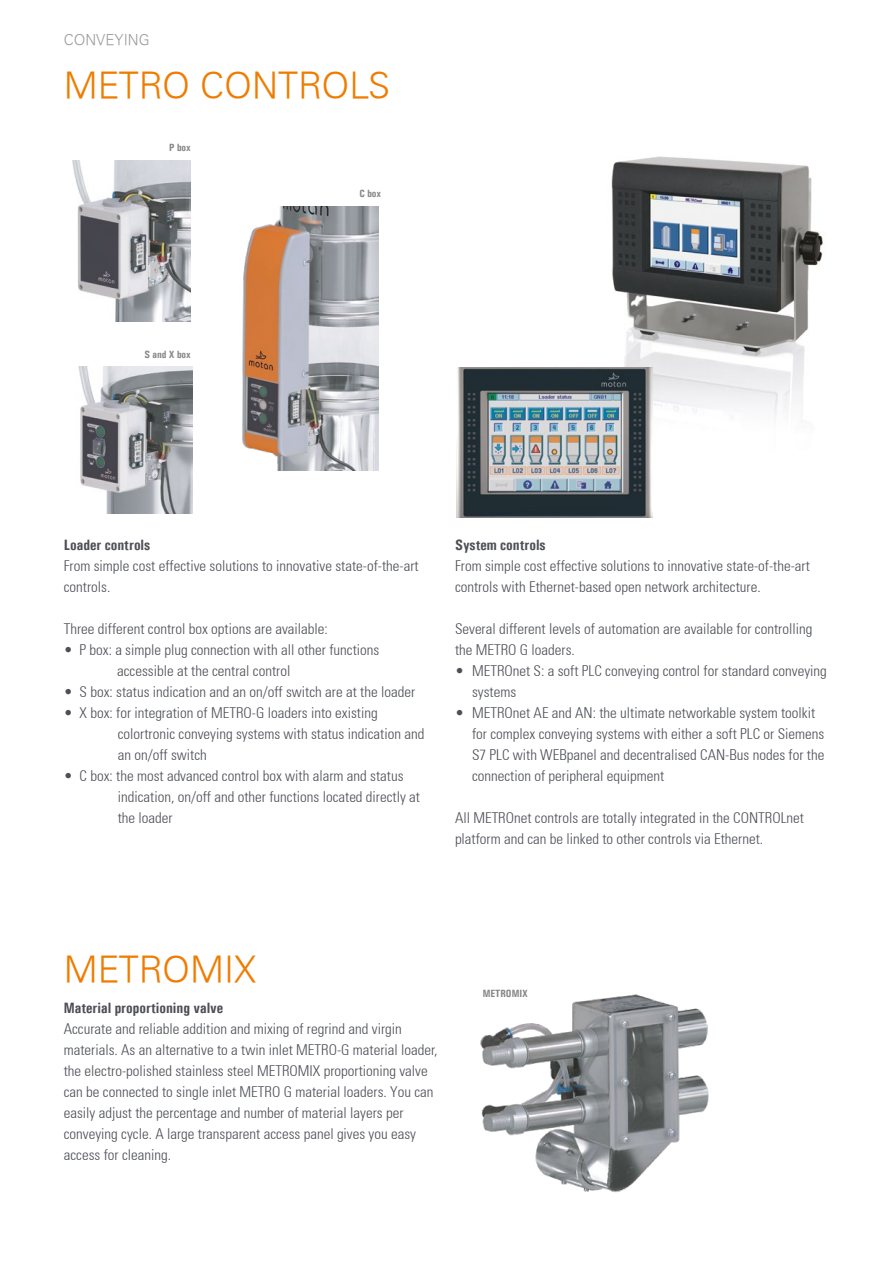
<style>
.page{position:relative;width:893px;height:1263px;background:#fff}
.page>*{position:absolute;margin:0;border:0;box-sizing:border-box;transform-origin:0 0}
.t1{font:300 36px "Univers";color:#ef7c00}
.t2{font:300 condensed 15px/21px "Univers";color:#4d4f56}
.t3{font:700 15px "Univers Condensed";color:#4d4f56}
.t4{font:300 15px "Univers";color:#9c9c9d}
.t5{font:700 10.5px "Univers Condensed";color:#868786}
</style>
<div class="page">
<img style="left:602px;top:156px;width:221px;height:266px">
<img style="left:456px;top:368px;width:196px;height:149px">
<img style="left:72px;top:161px;width:119px;height:161px">
<img style="left:78px;top:366px;width:114px;height:147px">
<img style="left:242px;top:207px;width:137px;height:264px">
<img style="left:480px;top:994px;width:229px;height:198px">
<p class="t4" style="left:64px;top:31px;width:87px">CONVEYING</p>
<h1 class="t1" style="left:64px;top:64px;width:328px">METRO CONTROLS</h1>
<p class="t5" style="left:169px;top:141px;width:23px">P box</p>
<p class="t5" style="left:144px;top:348px;width:48px">S and X box</p>
<p class="t5" style="left:360px;top:187px;width:23px">C box</p>
<p class="t3" style="left:64px;top:536px;width:88px">Loader controls</p>
<p class="t2" style="left:64px;top:555px;width:356px">From simple cost effective solutions to innovative state-of-the-art controls.</p>
<p class="t2" style="left:64px;top:618px;width:266px">Three different control box options are available:</p>
<p class="t2" style="left:117px;top:639px;width:264px;text-indent:-53px">• P box: a simple plug connection with all other functions accessible at the central control</p>
<p class="t2" style="left:64px;top:681px;width:353px">• S box: status indication and an on/off switch are at the loader</p>
<p class="t2" style="left:118px;top:702px;width:308px;text-indent:-54px">• X box: for integration of METRO-G loaders into existing colortronic conveying systems with status indication and an on/off switch</p>
<p class="t2" style="left:118px;top:765px;width:304px;text-indent:-54px">• C box: the most advanced control box with alarm and status indication, on/off and other functions located directly at the loader</p>
<p class="t3" style="left:455px;top:536px;width:92px">System controls</p>
<p class="t2" style="left:455px;top:555px;width:356px">From simple cost effective solutions to innovative state-of-the-art controls with Ethernet-based open network architecture.</p>
<p class="t2" style="left:455px;top:618px;width:359px">Several different levels of automation are available for controlling the METRO G loaders.</p>
<p class="t2" style="left:472px;top:660px;width:356px;text-indent:-17px">• METROnet S: a soft PLC conveying control for standard conveying systems</p>
<p class="t2" style="left:472px;top:702px;width:354px;text-indent:-17px">• METROnet AE and AN: the ultimate networkable system toolkit for complex conveying systems with either a soft PLC or Siemens S7 PLC with WEBpanel and decentralised CAN-Bus nodes for the connection of peripheral equipment</p>
<p class="t2" style="left:455px;top:807px;width:351px">All METROnet controls are totally integrated in the CONTROLnet platform and can be linked to other controls via Ethernet.</p>
<h1 class="t1" style="left:64px;top:947px;width:194px">METROMIX</h1>
<p class="t3" style="left:64px;top:999px;width:161px">Material proportioning valve</p>
<p class="t2" style="left:64px;top:1018px;width:375px">Accurate and reliable addition and mixing of regrind and virgin materials. As an alternative to a twin inlet METRO-G material loader, the electro-polished stainless steel METROMIX proportioning valve can be connected to single inlet METRO G material loaders. You can easily adjust the percentage and number of material layers per conveying cycle. A large transparent access panel gives you easy access for cleaning.</p>
<p class="t5" style="left:483px;top:987px;width:47px">METROMIX</p>
</div>
